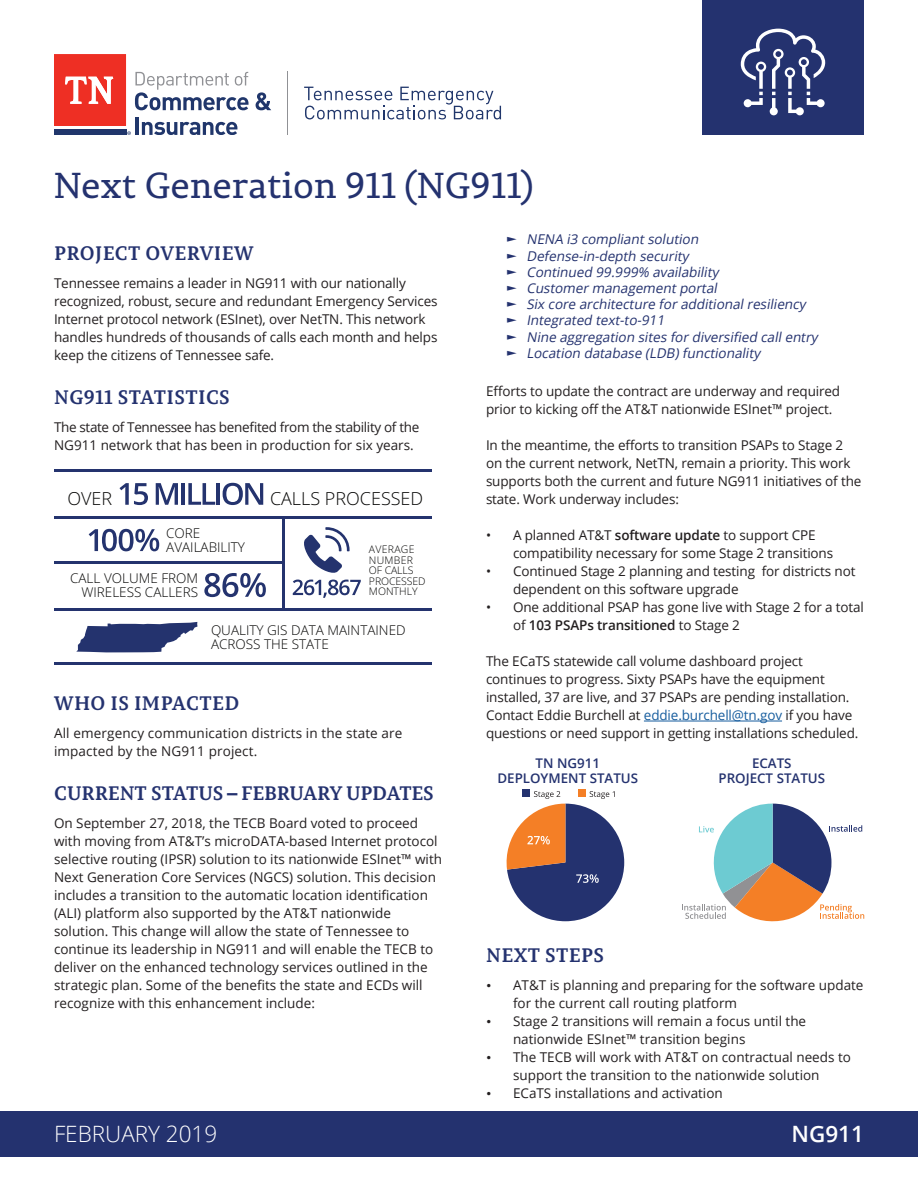
<style>
.page{position:relative;width:918px;height:1188px;background:#fff}
.page>*{position:absolute;margin:0;border:0;box-sizing:border-box;transform-origin:0 0}
.t1{font:36px "Permian Slab Serif Typeface";color:#24326f}
.Bottom_Title{font:300 22.5px "Open Sans";color:#fff}
.Bottom_Title-2{font:600 22.5px "Open Sans";color:#fff}
.Main_Subhead{font:700 19.5px "Permian Slab Serif Typeface";letter-spacing:.015em;color:#24326f}
.Main_Subhead-2{font:700 19.5px "Permian Slab Serif Typeface";letter-spacing:-.01em;color:#24326f}
.t2{font:300 18px "Open Sans";color:#050504}
.t3{font:13.5px/18px "Open Sans";letter-spacing:-.01em;color:#231f20}
.t4{font:italic 13.5px "Open Sans";color:#24326f}
.t5{font:300 13.5px/13.5px "Open Sans";color:#050504}
.t6{font:13.5px/18px "Open Sans";letter-spacing:.01em;color:#231f20}
.t7{font:600 13.35px/15px "Open Sans";color:#24326f;text-align:center}
.t8{font:300 10.5px/10.5px "Open Sans";color:#050504}
.s1{font-family:"Segoe UI";font-style:normal}
.s2{font-weight:600}
.s3{color:#175d9e}
.s4{font-family:"Segoe UI"}
</style>
<div class="page">
<div style="left:702px;top:0;width:162px;height:135px;background:#24326f"></div>
<hr style="left:644px;top:721px;width:138px;height:1px;background:#175d9e">
<div style="left:0;top:1111px;width:918px;height:46px;background:#24326f"></div>
<svg style="left:741px;top:29px;width:84px;height:86px"></svg>
<hr style="left:54px;top:662px;width:378px;height:2px;background:#24336e">
<hr style="left:54px;top:470px;width:378px;height:2px;background:#24336e">
<hr style="left:54px;top:516px;width:378px;height:2px;background:#24336e">
<hr style="left:54px;top:561px;width:230px;height:2px;background:#24336e">
<hr style="left:54px;top:609px;width:378px;height:2px;background:#24336e">
<hr style="left:282px;top:518px;width:3px;height:93px;background:#24336e">
<svg style="left:293px;top:527px;width:68px;height:71px"></svg>
<svg style="left:120px;top:483px;width:28px;height:22px"></svg>
<svg style="left:156px;top:483px;width:22px;height:22px"></svg>
<hr style="left:181px;top:483px;width:4px;height:22px;background:#24336e">
<svg style="left:188px;top:483px;width:27px;height:22px"></svg>
<hr style="left:217px;top:483px;width:3px;height:22px;background:#24336e">
<svg style="left:223px;top:483px;width:40px;height:22px"></svg>
<svg style="left:76px;top:622px;width:121px;height:30px"></svg>
<svg style="left:204px;top:573px;width:62px;height:24px"></svg>
<svg style="left:89px;top:529px;width:70px;height:22px"></svg>
<svg style="left:304px;top:87px;width:197px;height:32px"></svg>
<svg style="left:256px;top:92px;width:15px;height:18px"></svg>
<svg style="left:54px;top:54px;width:195px;height:81px"></svg>
<hr style="left:287px;top:71px;width:1px;height:64px;background:#909195">
<svg style="left:682px;top:804px;width:182px;height:118px"></svg>
<div style="left:522px;top:789px;width:8px;height:8px;background:#24326f"></div>
<svg style="left:506px;top:791px;width:118px;height:130px"></svg>
<div style="left:578px;top:789px;width:8px;height:8px;background:#f47f26"></div>
<p class="t1" style="left:53px;top:157px;width:482px">Next Generation 911 (NG911)</p>
<p class="Main_Subhead" style="left:54px;top:236px;width:201px">PROJECT OVERVIEW</p>
<p class="t3" style="left:54px;top:274px;width:385px">Tennessee remains a leader in NG911 with our nationally recognized, robust, secure and redundant Emergency Services Internet protocol network (ESInet), over NetTN. This network handles hundreds of thousands of calls each month and helps keep the citizens of Tennessee safe.</p>
<p class="Main_Subhead" style="left:54px;top:380px;width:177px">NG911 STATISTICS</p>
<p class="t3" style="left:54px;top:418px;width:367px">The state of Tennessee has benefited from the stability of the<br>NG911 network that has been in production for six years.</p>
<p class="t2" style="left:68px;top:486px;width:46px">OVER</p>
<p class="t2" style="left:270px;top:486px;width:155px">CALLS PROCESSED</p>
<p class="t5" style="left:166px;top:526px;width:80px">CORE<br>AVAILABILITY</p>
<p class="t5" style="left:70px;top:571px;width:129px;text-align:right">CALL VOLUME FROM<br>WIRELESS CALLERS</p>
<p class="t8" style="left:369px;top:544px;width:58px">AVERAGE<br>NUMBER<br>OF CALLS<br>PROCESSED<br>MONTHLY</p>
<p class="t5" style="left:211px;top:623px;width:196px">QUALITY GIS DATA MAINTAINED<br>ACROSS THE STATE</p>
<p class="Main_Subhead" style="left:54px;top:686px;width:187px">WHO IS IMPACTED</p>
<p class="t6" style="left:54px;top:724px;width:350px">All emergency communication districts in the state are impacted by the NG911 project.</p>
<p class="Main_Subhead-2" style="left:54px;top:776px;width:381px">CURRENT STATUS — FEBRUARY UPDATES</p>
<p class="t3" style="left:54px;top:814px;width:390px">On September 27, 2018, the TECB Board voted to proceed with moving from AT&amp;T’s microDATA-based Internet protocol selective routing (IPSR) solution to its nationwide ESInet™ with Next Generation Core Services (NGCS) solution. This decision includes a transition to the automatic location identification (ALI) platform also supported by the AT&amp;T nationwide solution. This change will allow the state of Tennessee to continue its leadership in NG911 and will enable the TECB to deliver on the enhanced technology services outlined in the strategic plan. Some of the benefits the state and ECDs will recognize with this enhancement include:</p>
<p class="t4" style="left:506px;top:230px;width:197px"><span class="s1">►</span> NENA i3 compliantsolution</p>
<p class="t4" style="left:506px;top:246px;width:184px"><span class="s1">►</span> Defense-in-depth security</p>
<p class="t4" style="left:506px;top:263px;width:214px"><span class="s1">►</span> Continued 99.999% availability</p>
<p class="t4" style="left:506px;top:279px;width:215px"><span class="s1">►</span> Customermanagementportal</p>
<p class="t4" style="left:506px;top:295px;width:301px"><span class="s1">►</span> Six core architecture foradditionalresiliency</p>
<p class="t4" style="left:506px;top:311px;width:163px"><span class="s1">►</span> Integrated text-to-911</p>
<p class="t4" style="left:506px;top:327px;width:313px"><span class="s1">►</span> Nine aggregation sites fordiversified callentry</p>
<p class="t4" style="left:506px;top:344px;width:256px"><span class="s1">►</span> Location database (LDB)functionality</p>
<p class="t3" style="left:486px;top:382px;width:356px">Efforts to update the contract are underway and required prior to kicking off the AT&amp;T nationwide ESInet™ project.</p>
<p class="t3" style="left:486px;top:436px;width:377px">In the meantime, the efforts to transition PSAPs to Stage 2 on the current network, NetTN, remain a priority. This work supports both the current and future NG911 initiatives of the state. Work underway includes:</p>
<p class="t3" style="left:513px;top:526px;width:322px;text-indent:-27px">• A planned AT&amp;T <span class="s2">software update</span> to support CPE compatibility necessary for some Stage 2 transitions</p>
<p class="t3" style="left:513px;top:562px;width:344px;text-indent:-27px">• Continued Stage 2 planning and testing for districts not dependent on this software upgrade</p>
<p class="t3" style="left:513px;top:598px;width:353px;text-indent:-27px">• One additional PSAP has gone live with Stage 2 for a total of <span class="s2">103 PSAPs transitioned</span> to Stage 2</p>
<p class="t3" style="left:486px;top:652px;width:374px">The ECaTS statewide call volume dashboard project continues to progress. Sixty PSAPs have the equipment installed, 37 are live, and 37 PSAPs are pending installation.<br>Contact Eddie Burchell at <span class="s3">eddie.burchell@tn.gov</span> if you have questions or need support in getting installations scheduled.</p>
<p class="t7" style="left:497px;top:756px;width:142px">TN NG911<br>DEPLOYMENT STATUS</p>
<p class="t7" style="left:719px;top:756px;width:108px">ECATS<br>PROJECT STATUS</p>
<p class="Main_Subhead" style="left:486px;top:938px;width:119px">NEXT STEPS</p>
<p class="t3" style="left:513px;top:976px;width:352px;text-indent:-27px"><span class="s4">•</span> AT&amp;T is planning and preparing for the software update for the current call routing platform</p>
<p class="t3" style="left:513px;top:1012px;width:295px;text-indent:-27px"><span class="s4">•</span> Stage 2 transitions will remain a focus until the nationwide ESInet™ transition begins</p>
<p class="t3" style="left:486px;top:1048px;width:367px;text-align:center"><span class="s4">•</span> The TECB will work with AT&amp;T on contractual needs to support the transition to the nationwide solution</p>
<p class="t3" style="left:486px;top:1084px;width:238px"><span class="s4">•</span> ECaTS installations and activation</p>
<p class="Bottom_Title" style="left:54px;top:1119px;width:165px">FEBRUARY 2019</p>
<p class="Bottom_Title-2" style="left:792px;top:1119px;width:74px">NG911</p>
</div>
